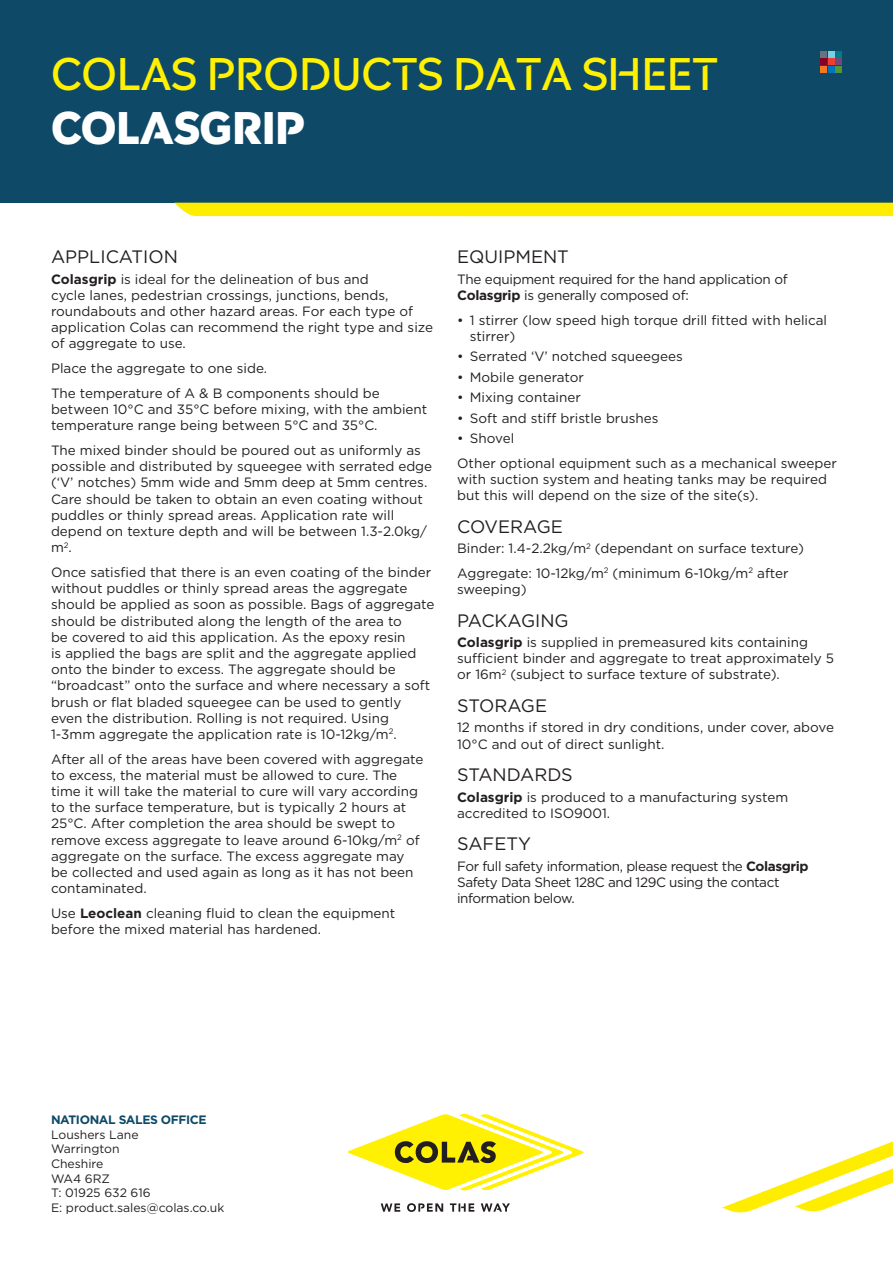
<style>
.page{position:relative;width:893px;height:1263px;background:#fff}
.page>*{position:absolute;margin:0;border:0;box-sizing:border-box;transform-origin:0 0}
.t1{font:45px "Colas";color:#fff101}
.t2{font:900 45px "Colas";color:#fff}
.Body_Copy_Header{font:18px "Gotham HTF";color:#231f20}
.Body_Copy{font:13.5px/16.2px "Gotham HTF";color:#231f20}
.Body_Copy-2{font:13.5px/16.2px "Gotham HTF";letter-spacing:-.03em;color:#231f20}
.Body_Copy-3{font:13.5px/16.2px "Gotham HTF";letter-spacing:-.02em;color:#231f20}
.Body_Copy-4{font:12.15px/14.7px "Gotham HTF";color:#231f20}
.s1{font-weight:700}
.s2{font-weight:700;color:#0e4a68}
</style>
<div class="page">
<div style="left:0;top:0;width:893px;height:203px;background:#0e4a68"></div>
<svg style="left:381px;top:1203px;width:19px;height:9px"></svg>
<svg style="left:481px;top:1203px;width:29px;height:9px"></svg>
<svg style="left:450px;top:1203px;width:24px;height:9px"></svg>
<svg style="left:407px;top:1203px;width:36px;height:9px"></svg>
<svg style="left:348px;top:1114px;width:235px;height:76px"></svg>
<div style="left:820px;top:51px;width:7px;height:6px;background:#68737d"></div>
<div style="left:835px;top:51px;width:7px;height:6px;background:#007c89"></div>
<div style="left:820px;top:59px;width:7px;height:6px;background:#840128"></div>
<svg style="left:828px;top:51px;width:6px;height:14px"></svg>
<div style="left:835px;top:59px;width:7px;height:6px;background:#73497a"></div>
<div style="left:820px;top:66px;width:7px;height:7px;background:#f47721"></div>
<div style="left:828px;top:66px;width:6px;height:7px;background:#0174bc"></div>
<div style="left:835px;top:66px;width:7px;height:7px;background:#529635"></div>
<div style="left:174px;top:203px;width:719px;height:13px;background:#ffed00"></div>
<svg style="left:722px;top:1141px;width:171px;height:71px"></svg>
<p class="t1" style="left:51px;top:49px;width:669px">COLAS PRODUCTS DATA SHEET</p>
<p class="t2" style="left:51px;top:103px;width:255px">COLASGRIP</p>
<p class="Body_Copy_Header" style="left:51px;top:247px;width:128px">APPLICATION</p>
<p class="Body_Copy" style="left:51px;top:271px;width:384px"><span class="s1">Colasgrip</span> is ideal for the delineation of bus and<br>cycle lanes, pedestrian crossings, junctions, bends, roundabouts and other hazard areas. For each type of application Colas can recommend the right type and size of aggregate to use.</p>
<p class="Body_Copy" style="left:51px;top:360px;width:218px">Place the aggregate to one side.</p>
<p class="Body_Copy" style="left:51px;top:385px;width:378px">The temperature of A &amp; B components should be between 10°C and 35°C before mixing, with the ambient temperature range being between 5°C and 35°C.</p>
<p class="Body_Copy" style="left:51px;top:442px;width:383px">The mixed binder should be poured out as uniformly as possible and distributed by squeegee with serrated edge (‘V’ notches) 5mm wide and 5mm deep at 5mm centres.<br>Care should be taken to obtain an even coating without puddles or thinly spread areas. Application rate will depend on texture depth and will be between 1.3-2.0kg/ m<sup>2</sup>.</p>
<p class="Body_Copy" style="left:51px;top:564px;width:385px">Once satisfied that there is an even coating of the binder without puddles or thinly spread areas the aggregate should be applied as soon as possible. Bags of aggregate should be distributed along the length of the area to<br>be covered to aid this application. As the epoxy resin<br>is applied the bags are split and the aggregate applied onto the binder to excess. The aggregate should be “broadcast” onto the surface and where necessary a soft brush or flat bladed squeegee can be used to gently even the distribution. Rolling is not required. Using 1-3mm aggregate the application rate is 10-12kg/m<sup>2</sup>.</p>
<p class="Body_Copy" style="left:51px;top:750px;width:374px">After all of the areas have been covered with aggregate to excess, the material must be allowed to cure. The time it will take the material to cure will vary according to the surface temperature, but is typically 2 hours at 25°C. After completion the area should be swept to remove excess aggregate to leave around 6-10kg/m<sup>2</sup> of aggregate on the surface. The excess aggregate may be collected and used again as long as it has not been contaminated.</p>
<p class="Body_Copy" style="left:51px;top:905px;width:346px">Use <span class="s1">Leoclean</span> cleaning fluid to clean the equipment before the mixed material has hardened.</p>
<p class="Body_Copy_Header" style="left:457px;top:247px;width:113px">EQUIPMENT</p>
<p class="Body_Copy-3" style="left:457px;top:271px;width:332px">The equipment required for the hand application of<br><span class="s1">Colasgrip</span> is generally composed of:</p>
<p class="Body_Copy" style="left:470px;top:311px;width:359px;text-indent:-13px">• 1 stirrer (low speed high torque drill fitted with helical stirrer)</p>
<p class="Body_Copy" style="left:457px;top:348px;width:227px">• Serrated ‘V’ notched squeegees</p>
<p class="Body_Copy" style="left:457px;top:369px;width:128px">• Mobile generator</p>
<p class="Body_Copy" style="left:457px;top:389px;width:125px">• Mixing container</p>
<p class="Body_Copy" style="left:457px;top:409px;width:203px">• Soft and stiff bristle brushes</p>
<p class="Body_Copy" style="left:457px;top:430px;width:59px">• Shovel</p>
<p class="Body_Copy" style="left:457px;top:455px;width:381px">Other optional equipment such as a mechanical sweeper with suction system and heating tanks may be required but this will depend on the size of the site(s).</p>
<p class="Body_Copy_Header" style="left:457px;top:516px;width:107px">COVERAGE</p>
<p class="Body_Copy" style="left:457px;top:540px;width:348px">Binder: 1.4-2.2kg/m<sup>2</sup> (dependant on surface texture)</p>
<p class="Body_Copy" style="left:457px;top:565px;width:333px">Aggregate: 10-12kg/m<sup>2</sup> (minimum 6-10kg/m<sup>2</sup> after sweeping)</p>
<p class="Body_Copy_Header" style="left:457px;top:610px;width:113px">PACKAGING</p>
<p class="Body_Copy" style="left:457px;top:634px;width:378px"><span class="s1">Colasgrip</span> is supplied in premeasured kits containing sufficient binder and aggregate to treat approximately 5 or 16m<sup>2</sup> (subject to surface texture of substrate).</p>
<p class="Body_Copy_Header" style="left:457px;top:696px;width:92px">STORAGE</p>
<p class="Body_Copy" style="left:457px;top:719px;width:378px">12 months if stored in dry conditions, under cover, above<br>10°C and out of direct sunlight.</p>
<p class="Body_Copy_Header" style="left:457px;top:765px;width:117px">STANDARDS</p>
<p class="Body_Copy" style="left:457px;top:788px;width:333px"><span class="s1">Colasgrip</span> is produced to a manufacturing system accredited to ISO9001.</p>
<p class="Body_Copy_Header" style="left:457px;top:834px;width:75px">SAFETY</p>
<p class="Body_Copy-2" style="left:457px;top:858px;width:353px">For full safety information, please request the <span class="s1">Colasgrip<br></span>Safety Data Sheet 128C and 129C using the contact information below.</p>
<p class="Body_Copy-4" style="left:51px;top:1112px;width:175px"><span class="s2">NATIONAL SALES OFFICE<br></span>Loushers Lane<br>Warrington<br>Cheshire<br>WA4 6RZ<br>T: 01925 632 616<br>E: product.sales@colas.co.uk</p>
</div>
